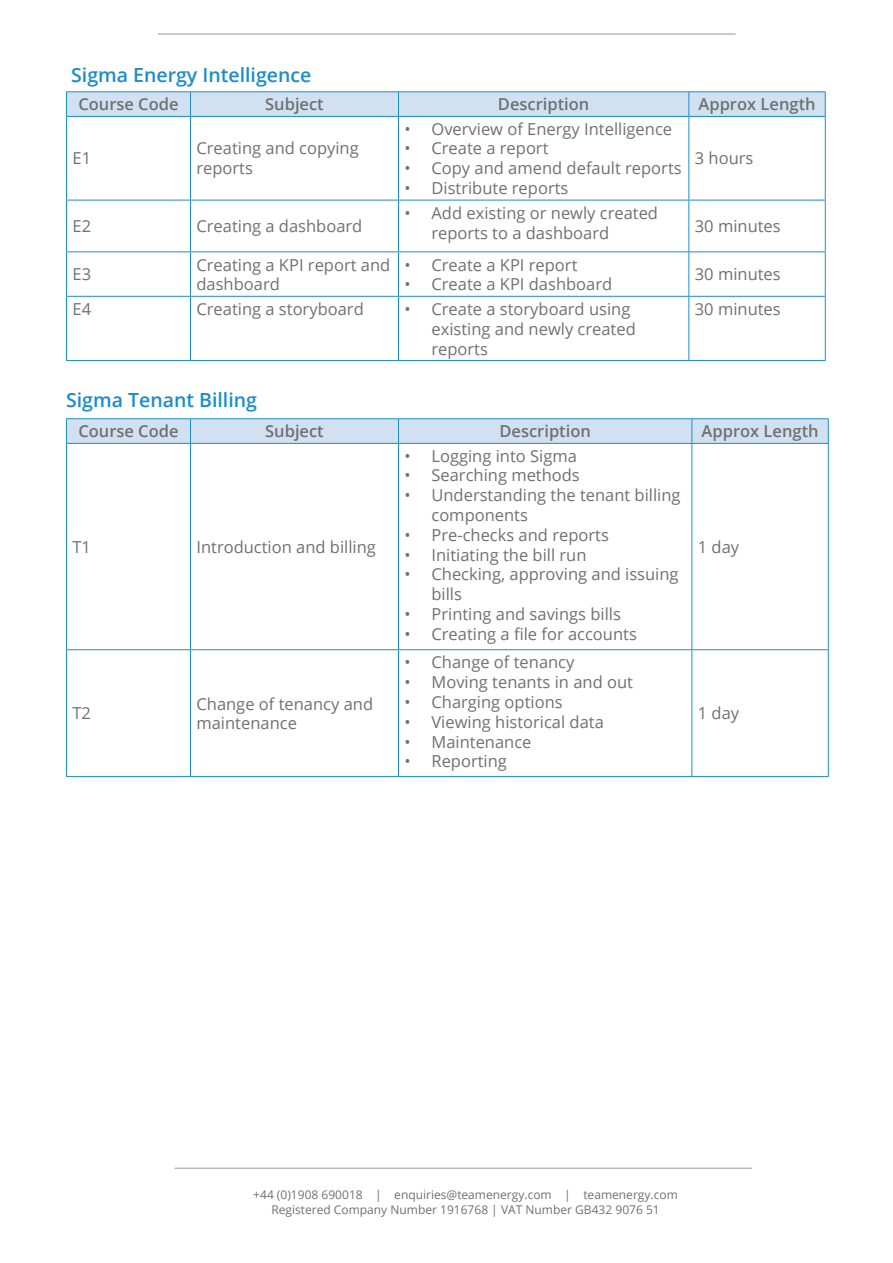
<style>
.page{position:relative;width:893px;height:1263px;background:#fff}
.page>*{position:absolute;margin:0;border:0;box-sizing:border-box;transform-origin:0 0}
.t1{font:600 19.5px "Open Sans";color:#1a8dcd}
.t2{font:16.5px/19.8px "Open Sans";color:#70706f}
.t3{font:600 16.5px "Open Sans";color:#70706f}
.t4{font:12px "Open Sans";color:#707070}
</style>
<div class="page">
<hr style="left:175px;top:1167px;width:577px;height:2px;background:#70706f">
<hr style="left:158px;top:33px;width:578px;height:2px;background:#70706f">
<hr style="left:66px;top:117px;width:1px;height:83px;background:#1a8dcd">
<hr style="left:190px;top:117px;width:1px;height:83px;background:#1a8dcd">
<hr style="left:398px;top:117px;width:1px;height:83px;background:#1a8dcd">
<hr style="left:688px;top:117px;width:1px;height:83px;background:#1a8dcd">
<hr style="left:825px;top:117px;width:1px;height:83px;background:#1a8dcd">
<hr style="left:66px;top:200px;width:124px;height:1px;background:#1a8dcd">
<hr style="left:66px;top:200px;width:1px;height:51px;background:#1a8dcd">
<hr style="left:190px;top:200px;width:208px;height:1px;background:#1a8dcd">
<hr style="left:190px;top:200px;width:1px;height:51px;background:#1a8dcd">
<hr style="left:398px;top:200px;width:291px;height:1px;background:#1a8dcd">
<hr style="left:398px;top:200px;width:1px;height:51px;background:#1a8dcd">
<hr style="left:689px;top:200px;width:137px;height:1px;background:#1a8dcd">
<hr style="left:688px;top:200px;width:1px;height:51px;background:#1a8dcd">
<hr style="left:825px;top:200px;width:1px;height:51px;background:#1a8dcd">
<hr style="left:66px;top:251px;width:124px;height:1px;background:#1a8dcd">
<hr style="left:66px;top:252px;width:1px;height:44px;background:#1a8dcd">
<hr style="left:190px;top:251px;width:208px;height:1px;background:#1a8dcd">
<hr style="left:190px;top:252px;width:1px;height:44px;background:#1a8dcd">
<hr style="left:398px;top:251px;width:291px;height:1px;background:#1a8dcd">
<hr style="left:398px;top:252px;width:1px;height:44px;background:#1a8dcd">
<hr style="left:689px;top:251px;width:137px;height:1px;background:#1a8dcd">
<hr style="left:688px;top:252px;width:1px;height:44px;background:#1a8dcd">
<hr style="left:825px;top:252px;width:1px;height:44px;background:#1a8dcd">
<hr style="left:66px;top:296px;width:124px;height:1px;background:#1a8dcd">
<hr style="left:66px;top:297px;width:1px;height:63px;background:#1a8dcd">
<hr style="left:190px;top:296px;width:208px;height:1px;background:#1a8dcd">
<hr style="left:190px;top:297px;width:1px;height:63px;background:#1a8dcd">
<hr style="left:398px;top:296px;width:291px;height:1px;background:#1a8dcd">
<hr style="left:398px;top:297px;width:1px;height:63px;background:#1a8dcd">
<hr style="left:689px;top:296px;width:137px;height:1px;background:#1a8dcd">
<hr style="left:688px;top:297px;width:1px;height:63px;background:#1a8dcd">
<hr style="left:825px;top:297px;width:1px;height:63px;background:#1a8dcd">
<hr style="left:66px;top:360px;width:124px;height:1px;background:#1a8dcd">
<hr style="left:190px;top:360px;width:208px;height:1px;background:#1a8dcd">
<hr style="left:398px;top:360px;width:291px;height:1px;background:#1a8dcd">
<hr style="left:689px;top:360px;width:137px;height:1px;background:#1a8dcd">
<hr style="left:66px;top:91px;width:124px;height:1px;background:#1a8dcd">
<hr style="left:190px;top:91px;width:208px;height:1px;background:#1a8dcd">
<hr style="left:398px;top:91px;width:291px;height:1px;background:#1a8dcd">
<hr style="left:689px;top:91px;width:137px;height:1px;background:#1a8dcd">
<svg style="left:66px;top:92px;width:760px;height:24px"></svg>
<hr style="left:66px;top:116px;width:124px;height:1px;background:#1a8dcd">
<hr style="left:190px;top:116px;width:208px;height:1px;background:#1a8dcd">
<hr style="left:398px;top:116px;width:291px;height:1px;background:#1a8dcd">
<hr style="left:689px;top:116px;width:137px;height:1px;background:#1a8dcd">
<hr style="left:66px;top:444px;width:1px;height:205px;background:#1a8dcd">
<hr style="left:190px;top:444px;width:1px;height:205px;background:#1a8dcd">
<hr style="left:398px;top:444px;width:1px;height:205px;background:#1a8dcd">
<hr style="left:691px;top:444px;width:1px;height:205px;background:#1a8dcd">
<hr style="left:828px;top:444px;width:1px;height:205px;background:#1a8dcd">
<hr style="left:66px;top:649px;width:124px;height:1px;background:#1a8dcd">
<hr style="left:66px;top:650px;width:1px;height:126px;background:#1a8dcd">
<hr style="left:190px;top:649px;width:208px;height:1px;background:#1a8dcd">
<hr style="left:190px;top:650px;width:1px;height:126px;background:#1a8dcd">
<hr style="left:398px;top:649px;width:294px;height:1px;background:#1a8dcd">
<hr style="left:398px;top:650px;width:1px;height:126px;background:#1a8dcd">
<hr style="left:692px;top:649px;width:137px;height:1px;background:#1a8dcd">
<hr style="left:691px;top:650px;width:1px;height:126px;background:#1a8dcd">
<hr style="left:828px;top:650px;width:1px;height:126px;background:#1a8dcd">
<hr style="left:66px;top:776px;width:124px;height:1px;background:#1a8dcd">
<hr style="left:190px;top:776px;width:208px;height:1px;background:#1a8dcd">
<hr style="left:398px;top:776px;width:294px;height:1px;background:#1a8dcd">
<hr style="left:692px;top:776px;width:137px;height:1px;background:#1a8dcd">
<hr style="left:66px;top:418px;width:124px;height:1px;background:#1a8dcd">
<hr style="left:190px;top:418px;width:208px;height:1px;background:#1a8dcd">
<hr style="left:398px;top:418px;width:294px;height:1px;background:#1a8dcd">
<hr style="left:692px;top:418px;width:137px;height:1px;background:#1a8dcd">
<svg style="left:66px;top:419px;width:763px;height:24px"></svg>
<hr style="left:66px;top:443px;width:124px;height:1px;background:#1a8dcd">
<hr style="left:190px;top:443px;width:208px;height:1px;background:#1a8dcd">
<hr style="left:398px;top:443px;width:294px;height:1px;background:#1a8dcd">
<hr style="left:692px;top:443px;width:137px;height:1px;background:#1a8dcd">
<p class="t1" style="left:71px;top:61px;width:242px">Sigma Energy Intelligence</p>
<p class="t3" style="left:78px;top:93px;width:102px">Course Code</p>
<p class="t3" style="left:265px;top:93px;width:60px">Subject</p>
<p class="t3" style="left:498px;top:93px;width:93px">Description</p>
<p class="t3" style="left:698px;top:93px;width:119px">Approx Length</p>
<p class="t2" style="left:72px;top:148px;width:20px">E1</p>
<p class="t2" style="left:196px;top:138px;width:164px">Creating and copying</p>
<p class="t2" style="left:196px;top:158px;width:58px">reports</p>
<p class="t2" style="left:404px;top:118px;width:269px">• Overview of Energy Intelligence</p>
<p class="t2" style="left:404px;top:138px;width:146px">• Create a report</p>
<p class="t2" style="left:404px;top:158px;width:279px">• Copy and amend default reports</p>
<p class="t2" style="left:404px;top:178px;width:165px">• Distribute reports</p>
<p class="t2" style="left:695px;top:148px;width:60px">3 hours</p>
<p class="t2" style="left:72px;top:216px;width:20px">E2</p>
<p class="t2" style="left:196px;top:216px;width:167px">Creating a dashboard</p>
<p class="t2" style="left:431px;top:202px;width:228px;text-indent:-27px">• Add existing or newly created reports to a dashboard</p>
<p class="t2" style="left:72px;top:264px;width:20px">E3</p>
<p class="t2" style="left:196px;top:254px;width:195px">Creating a KPI report and dashboard</p>
<p class="t2" style="left:404px;top:254px;width:174px">• Create a KPI report</p>
<p class="t2" style="left:404px;top:274px;width:209px">• Create a KPI dashboard</p>
<p class="t2" style="left:695px;top:216px;width:87px">30 minutes</p>
<p class="t2" style="left:695px;top:264px;width:87px">30 minutes</p>
<p class="t2" style="left:72px;top:299px;width:20px">E4</p>
<p class="t2" style="left:196px;top:299px;width:169px">Creating a storyboard</p>
<p class="t2" style="left:431px;top:299px;width:206px;text-indent:-27px">• Create a storyboard using existing and newly created reports</p>
<p class="t2" style="left:695px;top:299px;width:87px">30 minutes</p>
<p class="t1" style="left:66px;top:386px;width:192px">Sigma Tenant Billing</p>
<p class="t3" style="left:78px;top:420px;width:102px">Course Code</p>
<p class="t3" style="left:265px;top:420px;width:60px">Subject</p>
<p class="t3" style="left:499px;top:420px;width:93px">Description</p>
<p class="t3" style="left:701px;top:420px;width:119px">Approx Length</p>
<p class="t2" style="left:72px;top:536px;width:20px">T1</p>
<p class="t2" style="left:196px;top:536px;width:181px">Introduction and billing</p>
<p class="t2" style="left:72px;top:703px;width:20px">T2</p>
<p class="t2" style="left:196px;top:693px;width:178px">Change of tenancy and maintenance</p>
<p class="t2" style="left:404px;top:445px;width:174px">• Logging into Sigma</p>
<p class="t2" style="left:404px;top:465px;width:177px">• Searching methods</p>
<p class="t2" style="left:431px;top:485px;width:251px;text-indent:-27px">• Understanding the tenant billing components</p>
<p class="t2" style="left:404px;top:524px;width:206px">• Pre-checks and reports</p>
<p class="t2" style="left:404px;top:544px;width:183px">• Initiating the bill run</p>
<p class="t2" style="left:431px;top:564px;width:249px;text-indent:-27px">• Checking, approving and issuing bills</p>
<p class="t2" style="left:404px;top:604px;width:218px">• Printing and savings bills</p>
<p class="t2" style="left:404px;top:623px;width:234px">• Creating a file for accounts</p>
<p class="t2" style="left:404px;top:652px;width:171px">• Change of tenancy</p>
<p class="t2" style="left:404px;top:672px;width:230px">• Moving tenants in and out</p>
<p class="t2" style="left:404px;top:692px;width:160px">• Charging options</p>
<p class="t2" style="left:404px;top:711px;width:201px">• Viewing historical data</p>
<p class="t2" style="left:404px;top:731px;width:129px">• Maintenance</p>
<p class="t2" style="left:404px;top:751px;width:104px">• Reporting</p>
<p class="t2" style="left:698px;top:536px;width:43px">1 day</p>
<p class="t2" style="left:698px;top:703px;width:43px">1 day</p>
<p class="t4" style="left:253px;top:1187px;width:426px">+44 (0)1908 690018 | enquiries@teamenergy.com | teamenergy.com</p>
<p class="t4" style="left:271px;top:1202px;width:390px">Registered Company Number 1916768 | VAT Number GB432 9076 51</p>
</div>
